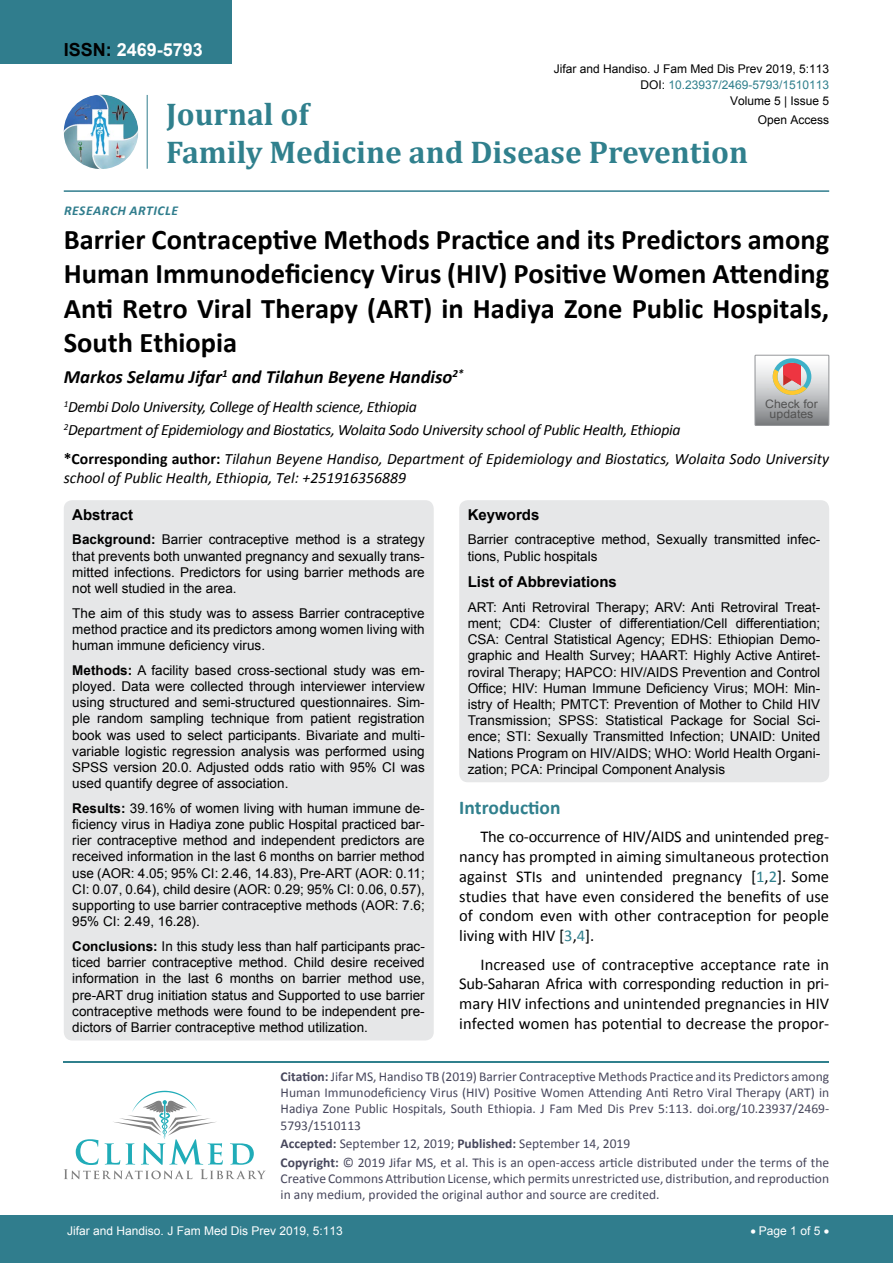
<style>
.page{position:relative;width:893px;height:1263px;background:#fff}
.page>*{position:absolute;margin:0;border:0;box-sizing:border-box;transform-origin:0 0}
.t1{font:700 31.5px/37.8px "Cambria";color:#30808d}
.t2{font:700 28.5px/34.5px "Calibri";color:#000;text-align:justify}
.t3{font:700 19.5px "Calibri";color:#30808d}
.t4{font:italic 700 18.75px "Calibri";color:#000}
.t5{font:700 18px "Arial";color:#fff}
.t6{font:16.5px/19.8px "Calibri";color:#000;text-align:justify}
.t7{font:italic 15.75px/18.9px "Calibri";color:#000}
.t8{font:italic 15.75px/23.1px "Calibri";letter-spacing:-.02em;color:#000}
.t9{font:700 15px "Arial";color:#000}
.t10{font:13.5px/16.2px "Arial";color:#000;text-align:justify}
.t11{font:13.5px/16.2px "Calibri";color:#47475c}
.t12{font:italic 700 13.5px "Calibri";letter-spacing:.04em;color:#307d8d}
.t13{font:12px "Arial";color:#000}
.t14{font:12px "Arial";color:#fff}
.t15{font:12px "Arial";color:#30808d}
.t16{font:11.7px/10.1px "Arial";color:#535353;text-align:center;scale:1.06 1}
.s1{color:#000}
.s2{font-weight:700;font-style:normal}
.s3{font-weight:700}
.s4{color:#30808d}
</style>
<div class="page">
<div style="left:0;top:0;width:231px;height:64px;background:#307d8d"></div>
<img style="left:64px;top:95px;width:74px;height:74px;border-radius:37px">
<hr style="left:147px;top:95px;width:1px;height:74px;background:#307d8d">
<hr style="left:64px;top:190px;width:765px;height:2px;background:#307d8d">
<div style="left:0;top:1216px;width:893px;height:47px;background:#307d8d"></div>
<hr style="left:64px;top:1061px;width:765px;height:1px;background:#30808d">
<svg style="left:64px;top:1091px;width:202px;height:88px"></svg>
<div style="left:459px;top:500px;width:370px;height:282px;background:#e6e7e8;border-radius:9px"></div>
<div style="left:64px;top:500px;width:370px;height:540px;background:#e6e7e8;border-radius:9px"></div>
<svg style="left:755px;top:355px;width:74px;height:70px;background:#bdb6b3"></svg>
<h3 class="t5" style="left:64px;top:38px;width:141px"><span class="s1">ISSN:</span> 2469-5793</h3>
<p class="t13" style="left:554px;top:60px;width:277px">Jifar and Handiso. J Fam Med Dis Prev 2019, 5:113</p>
<p class="t13" style="left:730px;top:93px;width:101px">Volume 5 | Issue 5</p>
<p class="t15" style="left:640px;top:77px;width:190px"><span class="s1">DOI:</span> 10.23937/2469-5793/1510113</p>
<h1 class="t1" style="left:166px;top:94px;width:584px">Journal of<br>Family Medicine and Disease Prevention</h1>
<p class="t13" style="left:758px;top:112px;width:73px">Open Access</p>
<p class="t12" style="left:64px;top:202px;width:115px">Research Article</p>
<h2 class="t2" style="left:64px;top:222px;width:767px">Barrier Contraceptive Methods Practice and its Predictors among Human Immunodeficiency Virus (HIV) Positive Women Attending Anti Retro Viral Therapy (ART) in Hadiya Zone Public Hospitals, South Ethiopia</h2>
<h3 class="t4" style="left:64px;top:365px;width:401px">Markos Selamu Jifar<sup>1</sup> and Tilahun Beyene Handiso<sup>2*</sup></h3>
<p class="t8" style="left:64px;top:395px;width:618px"><sup>1</sup>Dembi Dolo University, College of Health science, Ethiopia<br><sup>2</sup>Department of Epidemiology and Biostatics, Wolaita Sodo University school of Public Health, Ethiopia</p>
<p class="t7" style="left:64px;top:449px;width:767px"><span class="s2">*Corresponding author:</span> Tilahun Beyene Handiso, Department of Epidemiology and Biostatics, Wolaita Sodo University school of Public Health, Ethiopia, Tel: +251916356889</p>
<p class="t9" style="left:468px;top:504px;width:73px">Keywords</p>
<p class="t10" style="left:468px;top:532px;width:354px">Barrier contraceptive method, Sexually transmitted infec&shy;tions, Public hospitals</p>
<p class="t9" style="left:468px;top:572px;width:151px">List of Abbreviations</p>
<p class="t10" style="left:468px;top:599px;width:354px">ART: Anti Retroviral Therapy; ARV: Anti Retroviral Treat&shy;ment; CD4: Cluster of differentiation/Cell differentiation; CSA: Central Statistical Agency; EDHS: Ethiopian Demo&shy;graphic and Health Survey; HAART: Highly Active Antiret&shy;roviral Therapy; HAPCO: HIV/AIDS Prevention and Control Office; HIV: Human Immune Deficiency Virus; MOH: Min&shy;istry of Health; PMTCT: Prevention of Mother to Child HIV Transmission; SPSS: Statistical Package for Social Sci&shy;ence; STI: Sexually Transmitted Infection; UNAID: United Nations Program on HIV/AIDS; WHO: World Health Organi&shy;zation; PCA: Principal Component Analysis</p>
<p class="t16" style="left:765px;top:398px;width:51px">Check for updates</p>
<p class="t9" style="left:72px;top:504px;width:62px">Abstract</p>
<p class="t10" style="left:72px;top:532px;width:354px"><span class="s3">Background:</span> Barrier contraceptive method is a strategy that prevents both unwanted pregnancy and sexually trans&shy;mitted infections. Predictors for using barrier methods are not well studied in the area.</p>
<p class="t10" style="left:72px;top:605px;width:354px">The aim of this study was to assess Barrier contraceptive method practice and its predictors among women living with human immune deficiency virus.</p>
<p class="t10" style="left:72px;top:662px;width:354px"><span class="s3">Methods:</span> A facility based cross-sectional study was em&shy;ployed. Data were collected through interviewer interview using structured and semi-structured questionnaires. Sim&shy;ple random sampling technique from patient registration book was used to select participants. Bivariate and multi&shy;variable logistic regression analysis was performed using SPSS version 20.0. Adjusted odds ratio with 95% CI was used quantify degree of association.</p>
<p class="t10" style="left:72px;top:800px;width:354px"><span class="s3">Results:</span> 39.16% of women living with human immune de&shy;ficiency virus in Hadiya zone public Hospital practiced bar&shy;rier contraceptive method and independent predictors are received information in the last 6 months on barrier method use (AOR: 4.05; 95% CI: 2.46, 14.83), Pre-ART (AOR: 0.11; CI: 0.07, 0.64), child desire (AOR: 0.29; 95% CI: 0.06, 0.57), supporting to use barrier contraceptive methods (AOR: 7.6; 95% CI: 2.49, 16.28).</p>
<p class="t10" style="left:72px;top:938px;width:354px"><span class="s3">Conclusions:</span> In this study less than half participants prac&shy;ticed barrier contraceptive method. Child desire received information in the last 6 months on barrier method use, pre-ART drug initiation status and Supported to use barrier contraceptive methods were found to be independent pre&shy;dictors of Barrier contraceptive method utilization.</p>
<h3 class="t3" style="left:459px;top:795px;width:103px">Introduction</h3>
<p class="t6" style="left:459px;top:827px;width:371px;text-indent:21px">The co-occurrence of HIV/AIDS and unintended preg&shy;nancy has prompted in aiming simultaneous protection against STIs and unintended pregnancy [<span class="s4">1</span>,<span class="s4">2</span>]. Some studies that have even considered the benefits of use of condom even with other contraception for people living with HIV [<span class="s4">3</span>,<span class="s4">4</span>].</p>
<p class="t6" style="left:459px;top:954px;width:371px;text-indent:21px">Increased use of contraceptive acceptance rate in Sub-Saharan Africa with corresponding reduction in pri&shy;mary HIV infections and unintended pregnancies in HIV infected women has potential to decrease the propor-</p>
<p class="t11" style="left:281px;top:1068px;width:550px;text-align:justify"><span class="s3">Citation:</span> Jifar MS, Handiso TB (2019) Barrier Contraceptive Methods Practice and its Predictors among Human Immunodeficiency Virus (HIV) Positive Women Attending Anti Retro Viral Therapy (ART) in Hadiya Zone Public Hospitals, South Ethiopia. J Fam Med Dis Prev 5:113. doi.org/10.23937/2469- 5793/1510113</p>
<p class="t11" style="left:281px;top:1134px;width:550px;line-height:18.6px"><span class="s3">Accepted:</span> September 12, 2019; <span class="s3">Published:</span> September 14, 2019<br><span class="s3">Copyright:</span> © 2019 Jifar MS, et al. This is an open-access article distributed under the terms of the</p>
<p class="t11" style="left:281px;top:1170px;width:550px">Creative Commons Attribution License, which permits unrestricted use, distribution, and reproduction in any medium, provided the original author and source are credited.</p>
<p class="t14" style="left:67px;top:1222px;width:277px">Jifar and Handiso. J Fam Med Dis Prev 2019, 5:113</p>
<p class="t14" style="left:750px;top:1222px;width:80px">• Page 1 of 5 •</p>
</div>
